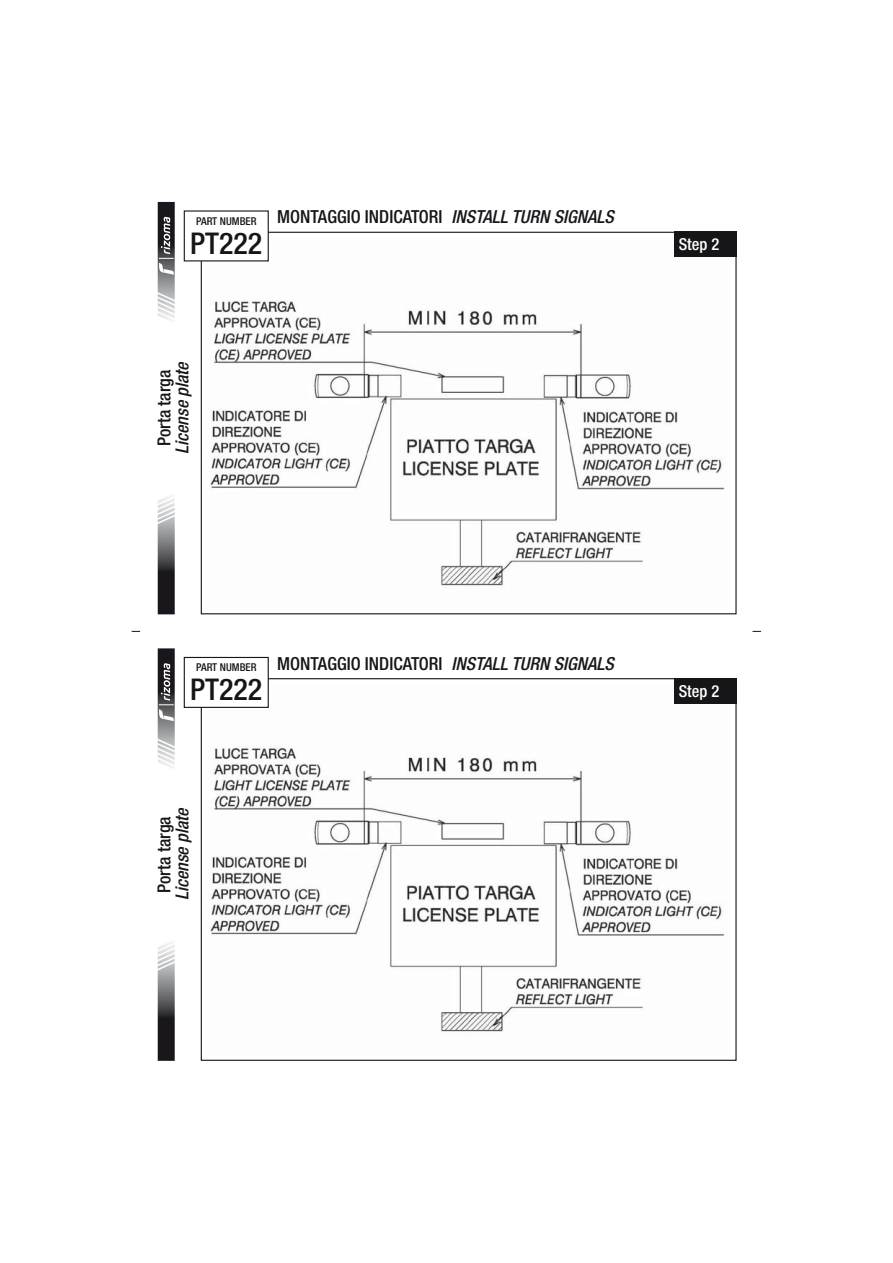
<style>
.page{position:relative;width:893px;height:1263px;background:#fff}
.page>*{position:absolute;margin:0;border:0;box-sizing:border-box;transform-origin:0 0}
.t1{font:500 condensed 30px "Helvetica Neue LT Std";color:#161619}
.t2{font:500 condensed 18px "Helvetica Neue LT Std";color:#161619}
.t3{font:italic 500 condensed 18px "Helvetica Neue LT Std";color:#19171b}
.t4{font:500 condensed 16.5px "Helvetica Neue LT Std";color:#fff}
.t5{font:500 condensed 10.8px "Helvetica Neue LT Std";color:#161619}
.s1{font-style:italic;color:#19171b}
</style>
<div class="page">
<img style="left:205px;top:261px;width:519px;height:328px">
<div style="left:674px;top:232px;width:62px;height:25px;background:#161619"></div>
<svg style="left:157px;top:496px;width:18px;height:118px;background:#727274"></svg>
<svg style="left:157px;top:202px;width:18px;height:119px;background:#838385"></svg>
<div style="left:184px;top:210px;width:85px;height:51px;border:1px solid #161619"></div>
<img style="left:210px;top:747px;width:514px;height:285px">
<div style="left:674px;top:678px;width:62px;height:26px;background:#161619"></div>
<svg style="left:157px;top:942px;width:18px;height:119px;background:#737274"></svg>
<svg style="left:157px;top:648px;width:18px;height:120px;background:#848486"></svg>
<div style="left:184px;top:657px;width:85px;height:51px;border:1px solid #161619"></div>
<p class="t5" style="left:196px;top:217px;width:62px">PART NUMBER</p>
<p class="t2" style="left:277px;top:210px;width:338px">MONTAGGIO INDICATORI <span class="s1">INSTALL TURN SIGNALS</span></p>
<h1 class="t1" style="left:190px;top:232px;width:74px">PT222</h1>
<p class="t4" style="left:679px;top:239px;width:42px">Step 2</p>
<p class="t2" style="left:158px;top:446px;width:78px;rotate:-90deg">Porta targa</p>
<p class="t3" style="left:176px;top:454px;width:94px;rotate:-90deg">License plate</p>
<p class="t5" style="left:196px;top:663px;width:62px">PART NUMBER</p>
<p class="t2" style="left:277px;top:657px;width:338px">MONTAGGIO INDICATORI <span class="s1">INSTALL TURN SIGNALS</span></p>
<h1 class="t1" style="left:190px;top:679px;width:74px">PT222</h1>
<p class="t4" style="left:679px;top:685px;width:42px">Step 2</p>
<p class="t2" style="left:158px;top:893px;width:78px;rotate:-90deg">Porta targa</p>
<p class="t3" style="left:176px;top:900px;width:94px;rotate:-90deg">License plate</p>
</div>
